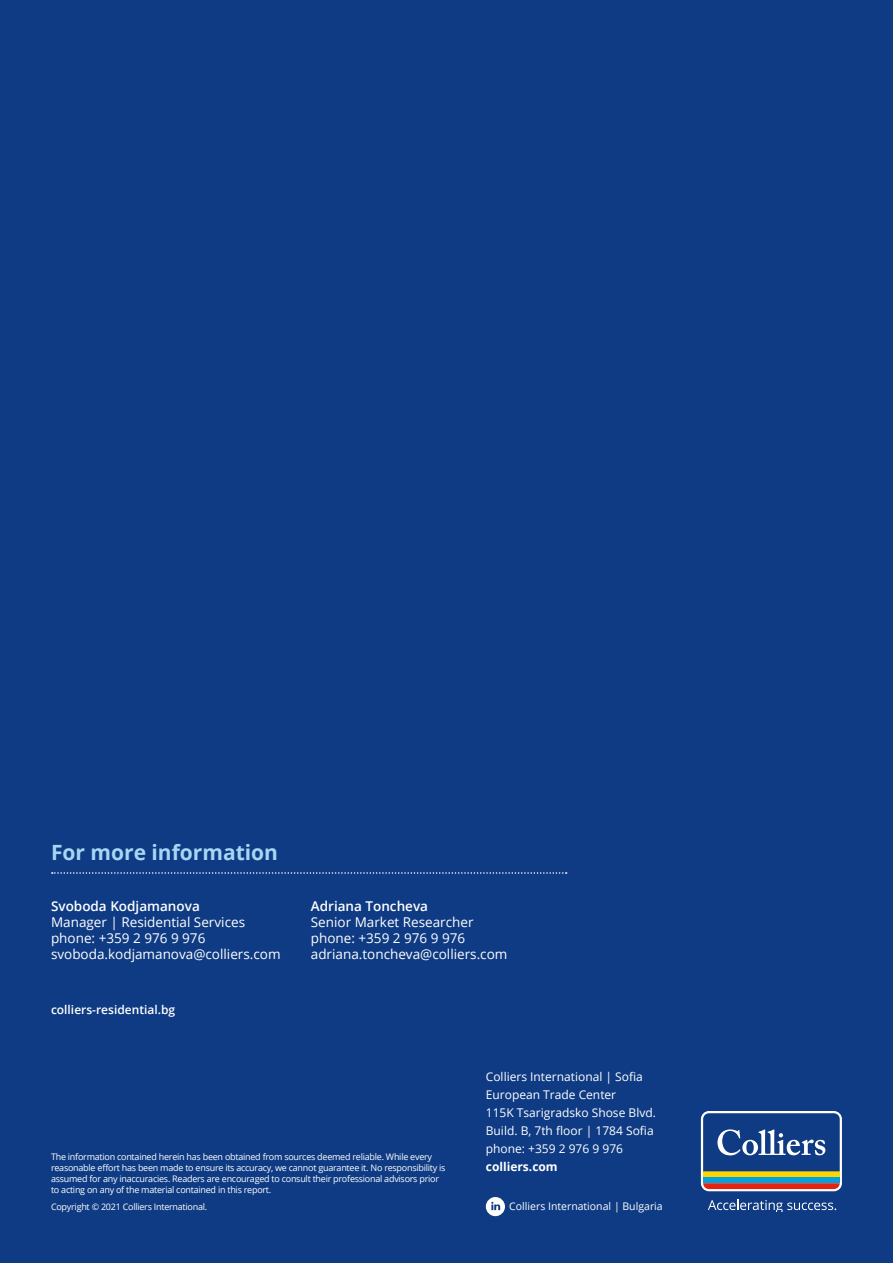
<style>
.page{position:relative;width:893px;height:1263px;background:#0e3b83}
.page>*{position:absolute;margin:0;border:0;box-sizing:border-box;transform-origin:0 0}
.t1{font:700 21px "Open Sans";color:#a7d6f5}
.t2{font:13.5px/16.2px "Open Sans";color:#fff}
.t3{font:600 13.5px "Open Sans";color:#fff}
.t4{font:12px/18px "Open Sans";color:#fff}
.t5{font:600 12px "Open Sans";color:#fff}
.t6{font:700 12px "Open Sans";color:#fff}
.t7{font:10.5px "Open Sans";color:#fff}
.t8{font:9px/10.8px "Open Sans";letter-spacing:-.025em;color:#fff}
</style>
<div class="page">
<div style="left:701px;top:1111px;width:141px;height:80px;background:linear-gradient(to right,#fdf3f3,#fdf3f3);border-radius:8px"></div>
<div style="left:703px;top:1177px;width:137px;height:6px;background:#00a3e1"></div>
<div style="left:703px;top:1171px;width:137px;height:6px;background:#ffd600"></div>
<svg style="left:703px;top:1183px;width:137px;height:6px"></svg>
<svg style="left:703px;top:1113px;width:137px;height:58px"></svg>
<svg style="left:708px;top:1200px;width:128px;height:12px"></svg>
<svg style="left:52px;top:872px;width:515px;height:2px"></svg>
<svg style="left:486px;top:1197px;width:19px;height:19px"></svg>
<h1 class="t1" style="left:51px;top:838px;width:229px">For more information</h1>
<h2 class="t3" style="left:51px;top:897px;width:150px">Svoboda Kodjamanova</h2>
<h2 class="t2" style="left:51px;top:914px;width:231px">Manager | Residential Services phone: +359 2 976 9 976 svoboda.kodjamanova@colliers.com</h2>
<h3 class="t5" style="left:51px;top:1001px;width:126px">colliers-residential.bg</h3>
<h2 class="t3" style="left:311px;top:897px;width:119px">Adriana Toncheva</h2>
<h2 class="t2" style="left:311px;top:914px;width:198px">Senior Market Researcher phone: +359 2 976 9 976 adriana.toncheva@colliers.com</h2>
<p class="t8" style="left:51px;top:1151px;width:396px">The information contained herein has been obtained from sources deemed reliable. While every reasonable effort has been made to ensure its accuracy, we cannot guarantee it. No responsibility is assumed for any inaccuracies. Readers are encouraged to consult their professional advisors prior to acting on any of the material contained in this report.</p>
<p class="t8" style="left:51px;top:1201px;width:158px">Copyright © 2021 Colliers International.</p>
<h3 class="t4" style="left:486px;top:1067px;width:172px">Colliers International | Sofia<br>European Trade Center<br>115K Tsarigradsko Shose Blvd.<br>Build. B, 7th floor | 1784 Sofia phone: +359 2 976 9 976</h3>
<h3 class="t6" style="left:486px;top:1158px;width:73px">colliers.com</h3>
<p class="t7" style="left:509px;top:1199px;width:155px">Colliers International | Bulgaria</p>
</div>
